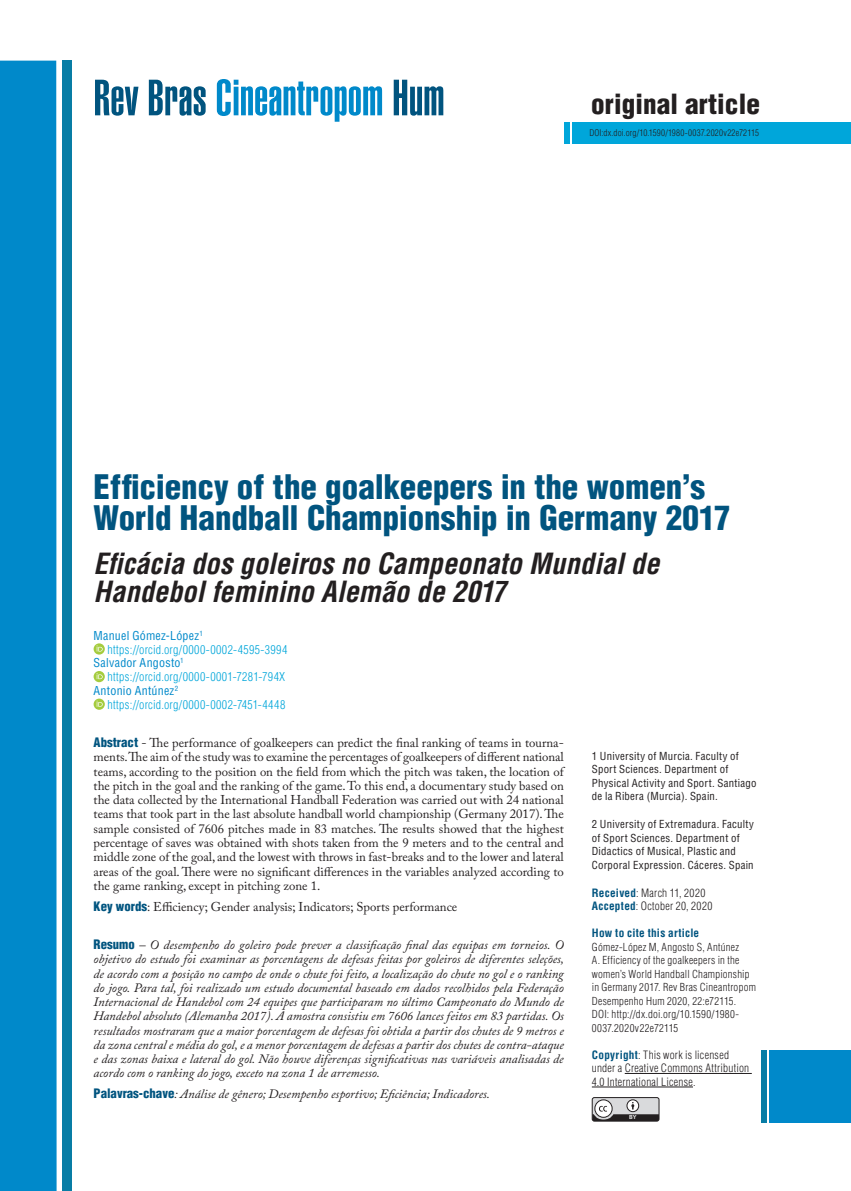
<style>
.page{position:relative;width:851px;height:1191px;background:#fff}
.page>*{position:absolute;margin:0;border:0;box-sizing:border-box;transform-origin:0 0}
.t1{font:50.1px "Helvetica LT Std Ultra Comp";letter-spacing:.005em;color:#0089ca}
.t2{font:900 condensed 33px/31.5px "Helvetica LT Std";color:#01547f}
.t3{font:italic 700 condensed 28.5px/27.8px "Helvetica LT Std";color:#231f20}
.t4{font:900 condensed 27.15px "Helvetica LT Std";letter-spacing:.005em;color:#231f20}
.t5{font:12.75px/14.2px "Adobe Caslon Pro";color:#231f20;text-align:justify}
.t6{font:italic 12.75px/14.2px "Adobe Caslon Pro";color:#231f20;text-align:justify}
.t7{font:300 condensed 12px "Helvetica LT Std";letter-spacing:.025em;color:#00a6da}
.t8{font:condensed 12px "Helvetica LT Std";letter-spacing:.02em;color:#0089ca}
.t9{font:300 condensed 11.25px/13.5px "Helvetica LT Std";letter-spacing:.025em;color:#231f20}
.t10{font:700 condensed 11.25px "Helvetica LT Std";letter-spacing:.025em;color:#01547f}
.t11{font:condensed 10.8px/13.5px "Helvetica LT Std";letter-spacing:.025em;color:#231f20}
.t12{font:300 condensed 10.8px/13.5px "Helvetica LT Std";letter-spacing:.025em;color:#231f20}
.t13{font:300 condensed 9px "Helvetica LT Std";letter-spacing:.02em;color:#231f20}
.t14{font:600 semi-expanded 6px "Myriad Pro";color:#fff}
.s1{color:#01547f}
.s2{font-family:"Helvetica LT Std";font-weight:900;font-stretch:condensed;color:#01547f}
.s3{font-family:"Helvetica LT Std";font-weight:900;font-style:normal;font-stretch:condensed;color:#01547f}
.s4{font-weight:700;color:#01547f}
</style>
<div class="page">
<div style="left:592px;top:1097px;width:67px;height:24px;background:#d9dadc;border-radius:2px"></div>
<div style="left:591px;top:1097px;width:68px;height:24px;border:1px solid #231f20;border-radius:2px"></div>
<svg style="left:594px;top:1099px;width:18px;height:18px"></svg>
<div style="left:594px;top:1099px;width:18px;height:18px;border:1px solid #231f20;border-radius:50%"></div>
<div style="left:626px;top:1099px;width:13px;height:13px;border:1px solid #231f20;border-radius:50%"></div>
<svg style="left:592px;top:1102px;width:67px;height:19px"></svg>
<div style="left:572px;top:122px;width:278px;height:22px;background:#00a6da"></div>
<div style="left:563px;top:122px;width:6px;height:22px;background:#00a6da"></div>
<div style="left:0;top:61px;width:57px;height:1130px;background:#0089ca"></div>
<div style="left:62px;top:61px;width:10px;height:1130px;background:#087da5"></div>
<div style="left:761px;top:1050px;width:5px;height:72px;background:#087da5"></div>
<div style="left:769px;top:1050px;width:81px;height:72px;background:#0089ca"></div>
<svg style="left:94px;top:643px;width:11px;height:11px"></svg>
<svg style="left:97px;top:645px;width:6px;height:6px"></svg>
<svg style="left:94px;top:671px;width:11px;height:11px"></svg>
<svg style="left:97px;top:673px;width:6px;height:6px"></svg>
<svg style="left:94px;top:698px;width:11px;height:12px"></svg>
<svg style="left:97px;top:700px;width:6px;height:6px"></svg>
<hr style="left:624px;top:1073px;width:127px;height:1px;background:#231f20">
<hr style="left:591px;top:1086px;width:102px;height:1px;background:#231f20">
<h1 class="t1" style="left:94px;top:69px;width:352px"><span class="s1">Rev Bras</span> Cineantropom <span class="s1">Hum</span></h1>
<h3 class="t4" style="left:591px;top:87px;width:170px">original article</h3>
<p class="t13" style="left:589px;top:127px;width:171px">DOI:dx.doi.org/10.1590/1980-0037.2020v22e72115</p>
<h2 class="t2" style="left:94px;top:470px;width:638px">Efficiency of the goalkeepers in the women’s<br>World Handball Championship in Germany 2017</h2>
<h3 class="t3" style="left:94px;top:550px;width:567px">Eficácia dos goleiros no Campeonato Mundial de<br>Handebol feminino Alemão de 2017</h3>
<p class="t8" style="left:94px;top:628px;width:111px">Manuel Gómez-López<sup>1</sup></p>
<p class="t7" style="left:107px;top:642px;width:181px">https://orcid.org/0000-0002-4595-3994</p>
<p class="t8" style="left:94px;top:655px;width:92px">Salvador Angosto<sup>1</sup></p>
<p class="t7" style="left:107px;top:669px;width:179px">https://orcid.org/0000-0001-7281-794X</p>
<p class="t8" style="left:94px;top:683px;width:86px">Antonio Antúnez<sup>2</sup></p>
<p class="t7" style="left:107px;top:697px;width:179px">https://orcid.org/0000-0002-7451-4448</p>
<p class="t5" style="left:94px;top:735px;width:471px"><span class="s2">Abstract</span> - The performance of goalkeepers can predict the final ranking of teams in tourna&shy;ments. The aim of the study was to examine the percentages of goalkeepers of different national teams, according to the position on the field from which the pitch was taken, the location of the pitch in the goal and the ranking of the game. To this end, a documentary study based on the data collected by the International Handball Federation was carried out with 24 national teams that took part in the last absolute handball world championship (Germany 2017). The sample consisted of 7606 pitches made in 83 matches. The results showed that the highest percentage of saves was obtained with shots taken from the 9 meters and to the central and middle zone of the goal, and the lowest with throws in fast-breaks and to the lower and lateral areas of the goal. There were no significant differences in the variables analyzed according to the game ranking, except in pitching zone 1.</p>
<p class="t5" style="left:94px;top:899px;width:365px"><span class="s2">Key words</span>: Efficiency; Gender analysis; Indicators; Sports performance</p>
<p class="t6" style="left:94px;top:937px;width:472px"><span class="s3">Resumo</span> – O desempenho do goleiro pode prever a classificação final das equipas em torneios. O objetivo do estudo foi examinar as porcentagens de defesas feitas por goleiros de diferentes seleções, de acordo com a posição no campo de onde o chute foi feito, a localização do chute no gol e o ranking do jogo. Para tal, foi realizado um estudo documental baseado em dados recolhidos pela Federação Internacional de Handebol com 24 equipes que participaram no último Campeonato do Mundo de Handebol absoluto (Alemanha 2017). A amostra consistiu em 7606 lances feitos em 83 partidas. Os resultados mostraram que a maior porcentagem de defesas foi obtida a partir dos chutes de 9 metros e da zona central e média do gol, e a menor porcentagem de defesas a partir dos chutes de contra-ataque e das zonas baixa e lateral do gol. Não houve diferenças significativas nas variáveis analisadas de acordo com o ranking do jogo, exceto na zona 1 de arremesso.</p>
<p class="t6" style="left:94px;top:1086px;width:398px"><span class="s3">Palavras-chave</span>: Análise de gênero; Desempenho esportivo; Eficiência; Indicadores.</p>
<p class="t11" style="left:591px;top:749px;width:166px">1 University of Murcia. Faculty of Sport Sciences. Department of Physical Activity and Sport. Santiago de la Ribera (Murcia). Spain.</p>
<p class="t11" style="left:591px;top:817px;width:163px">2 University of Extremadura. Faculty of Sport Sciences. Department of Didactics of Musical, Plastic and Corporal Expression. Cáceres. Spain</p>
<p class="t9" style="left:591px;top:886px;width:122px"><span class="s4">Received</span>: March 11, 2020<br><span class="s4">Accepted</span>: October 20, 2020</p>
<p class="t10" style="left:591px;top:926px;width:109px">How to cite this article</p>
<p class="t12" style="left:591px;top:940px;width:165px">Gómez-López M, Angosto S, Antúnez<br>A. Efficiency of the goalkeepers in the women’s World Handball Championship in Germany 2017. Rev Bras Cineantropom Desempenho Hum 2020, 22:e72115.<br>DOI: http://dx.doi.org/10.1590/1980- 0037.2020v22e72115</p>
<p class="t9" style="left:591px;top:1048px;width:159px"><span class="s4">Copyright</span>: This work is licensed under a Creative Commons Attribution<br>4.0 International License.</p>
<p class="t14" style="left:629px;top:1113px;width:9px">BY</p>
</div>
